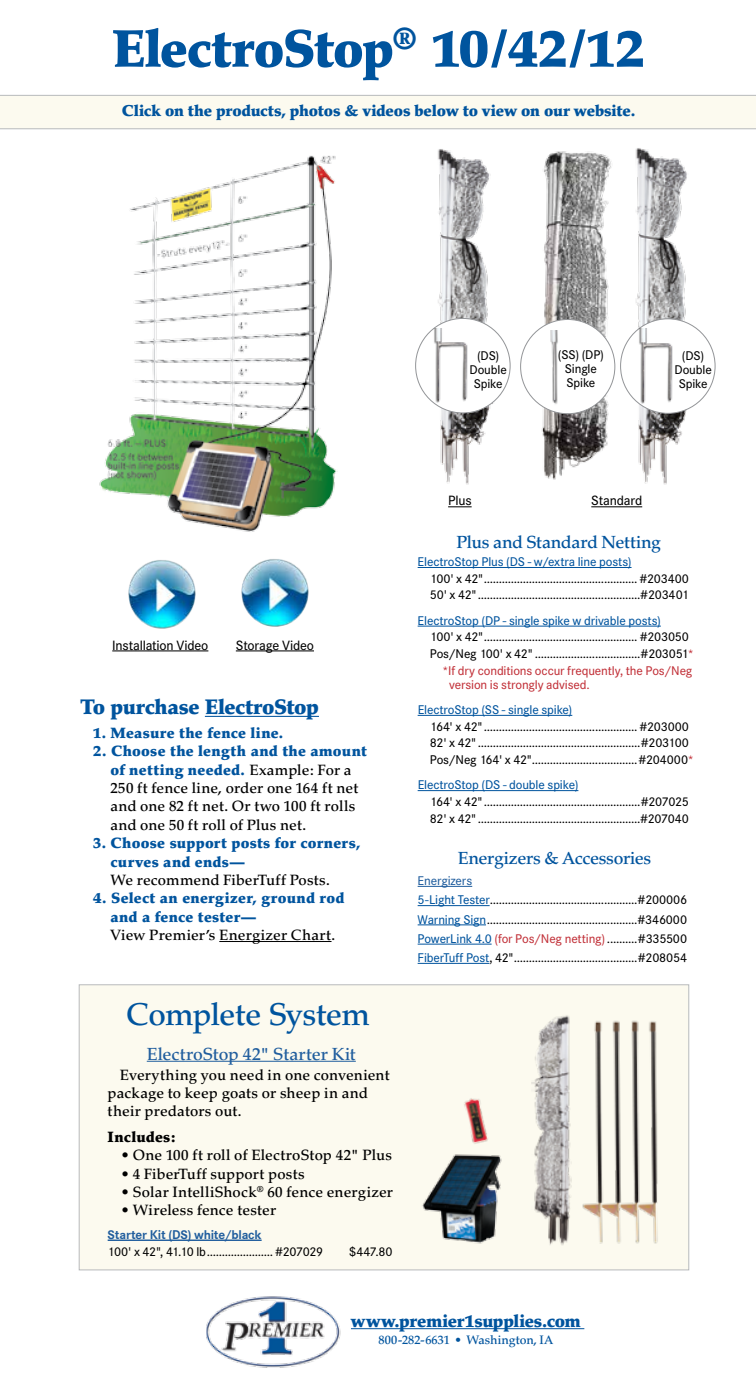
<style>
.page{position:relative;width:756px;height:1386px;background:#fff}
.page>*{position:absolute;margin:0;border:0;box-sizing:border-box;transform-origin:0 0}
.t1{font:900 52.5px "Palatino";letter-spacing:-.03em;color:#00549e}
.t2{font:500 31.5px "Palatino";letter-spacing:-.025em;color:#00549e}
.t3{font:900 21px "Palatino";letter-spacing:-.02em;color:#00549e}
.t4{font:500 17.5px "Palatino";letter-spacing:-.02em;color:#00549e}
.t5{font:900 17.5px "Palatino";letter-spacing:-.015em;color:#00549e}
.t6{font:500 17.5px "Palatino";letter-spacing:-.005em;color:#215e9e}
.t7{font:900 15.75px "Palatino";letter-spacing:-.015em;color:#00549e}
.t8{font:500 14.88px/18.4px "Palatino";letter-spacing:.01em;color:#000}
.t9{font:900 14.88px/18.4px "Palatino";letter-spacing:.015em;color:#00549e}
.t10{font:900 14.88px "Palatino";letter-spacing:.01em;color:#000}
.t11{font:500 14px "Corporate S";letter-spacing:-.015em;color:#000}
.t12{font:500 13.12px/14px "Corporate S";letter-spacing:-.015em;color:#000;text-align:center}
.t13{font:500 13.12px/16.6px "Corporate S";letter-spacing:-.035em;color:#000}
.t14{font:500 13.12px "Corporate S";letter-spacing:-.01em;color:#00549e}
.t15{font:500 13.12px "Corporate S";letter-spacing:-.01em;color:#c2323a}
.t16{font:700 13.12px "Corporate S";letter-spacing:-.01em;color:#215e9e}
.t17{font:500 12.25px "Palatino";letter-spacing:.005em;color:#00549e}
.s1{font-weight:900;color:#00549e}
.s2{color:#c2323a}
.s3{color:#215e9e}
.s4{color:#00549e}
</style>
<div class="page">
<div style="left:79px;top:984px;width:610px;height:286px;background:#fcfaef;border:1px solid #b8babc"></div>
<div style="left:0;top:95px;width:756px;height:34px;background:#fcfaef"></div>
<img style="left:635px;top:148px;width:64px;height:337px">
<img style="left:537px;top:151px;width:75px;height:329px">
<img style="left:432px;top:149px;width:68px;height:336px">
<div style="left:416px;top:318px;width:94px;height:95px;background:#fff;border-radius:50%"></div>
<img style="left:415px;top:329px;width:65px;height:92px">
<svg style="left:448px;top:506px;width:24px;height:1px"></svg>
<hr style="left:591px;top:506px;width:51px;height:1px;background:#000">
<hr style="left:112px;top:650px;width:96px;height:1px;background:#000">
<hr style="left:236px;top:650px;width:78px;height:1px;background:#000">
<img style="left:99px;top:155px;width:238px;height:377px">
<hr style="left:351px;top:1328px;width:233px;height:1px;background:#00549e">
<img style="left:582px;top:1020px;width:76px;height:224px">
<img style="left:422px;top:1154px;width:80px;height:90px">
<img style="left:464px;top:1098px;width:24px;height:46px">
<img style="left:531px;top:1015px;width:41px;height:230px">
<hr style="left:147px;top:1061px;width:209px;height:1px;background:#215e9e">
<hr style="left:108px;top:1240px;width:154px;height:1px;background:#215e9e">
<div style="left:521px;top:319px;width:94px;height:95px;background:#fff;border-radius:50%"></div>
<img style="left:520px;top:330px;width:38px;height:77px">
<div style="left:621px;top:319px;width:94px;height:94px;background:#fff;border-radius:50%"></div>
<img style="left:612px;top:329px;width:73px;height:92px">
<hr style="left:418px;top:886px;width:54px;height:1px;background:#215e9e">
<hr style="left:418px;top:905px;width:72px;height:1px;background:#00549e">
<hr style="left:418px;top:924px;width:68px;height:1px;background:#00549e">
<hr style="left:418px;top:944px;width:74px;height:1px;background:#00549e">
<hr style="left:418px;top:963px;width:71px;height:1px;background:#00549e">
<hr style="left:418px;top:567px;width:214px;height:1px;background:#00549e">
<hr style="left:418px;top:626px;width:243px;height:1px;background:#00549e">
<hr style="left:418px;top:715px;width:154px;height:1px;background:#00549e">
<hr style="left:418px;top:790px;width:160px;height:1px;background:#00549e">
<hr style="left:205px;top:716px;width:114px;height:1px;background:#00549e">
<hr style="left:219px;top:941px;width:113px;height:1px;background:#000">
<img style="left:128px;top:560px;width:68px;height:69px">
<img style="left:207px;top:1296px;width:134px;height:72px">
<img style="left:241px;top:559px;width:68px;height:68px">
<h1 class="t1" style="left:112px;top:17px;width:535px">ElectroStop<sup>®</sup> 10/42/12</h1>
<p class="t7" style="left:122px;top:101px;width:515px">Click on the products, photos &amp; videos below to view on our website.</p>
<p class="t12" style="left:470px;top:349px;width:39px">(DS)<br>Double<br>Spike</p>
<p class="t12" style="left:558px;top:348px;width:47px">(SS) (DP)<br>Single<br>Spike</p>
<p class="t12" style="left:674px;top:349px;width:39px">(DS)<br>Double<br>Spike</p>
<p class="t11" style="left:112px;top:637px;width:98px">Installation Video</p>
<p class="t11" style="left:236px;top:637px;width:80px">Storage Video</p>
<h3 class="t3" style="left:81px;top:694px;width:240px">To purchase ElectroStop</h3>
<p class="t9" style="left:93px;top:724px;width:192px">1. Measure the fence line.</p>
<p class="t8" style="left:110px;top:742px;width:258px;text-indent:-17px"><span class="s1">2. Choose the length and the amount of netting needed.</span> Example: For a 250 ft fence line, order one 164 ft net and one 82 ft net. Or two 100 ft rolls and one 50 ft roll of Plus net.</p>
<p class="t9" style="left:110px;top:834px;width:252px;text-indent:-17px">3. Choose support posts for corners, curves and ends—</p>
<p class="t8" style="left:110px;top:871px;width:221px">We recommend FiberTuff Posts.</p>
<p class="t9" style="left:110px;top:889px;width:236px;text-indent:-17px">4. Select an energizer, ground rod and a fence tester—</p>
<p class="t8" style="left:110px;top:926px;width:226px">View Premier’s Energizer Chart.</p>
<h2 class="t2" style="left:126px;top:996px;width:246px">Complete System</h2>
<h3 class="t6" style="left:147px;top:1043px;width:211px">ElectroStop 42" Starter Kit</h3>
<p class="t8" style="left:108px;top:1066px;width:283px;text-indent:12px">Everything you need in one convenient package to keep goats or sheep in and their predators out.</p>
<p class="t10" style="left:108px;top:1128px;width:69px">Includes:</p>
<p class="t8" style="left:122px;top:1146px;width:272px">• One 100 ft roll of ElectroStop 42" Plus</p>
<p class="t8" style="left:122px;top:1165px;width:185px">• 4 FiberTuff support posts</p>
<p class="t8" style="left:122px;top:1183px;width:273px">• Solar IntelliShock<sup>®</sup> 60 fence energizer</p>
<p class="t8" style="left:122px;top:1201px;width:156px">• Wireless fence tester</p>
<p class="t16" style="left:108px;top:1225px;width:155px">Starter Kit (DS) white/black</p>
<p class="t13" style="left:108px;top:1243px;width:217px">100' x 42", 41.10 lb...................... #207029</p>
<p class="t12" style="left:349px;top:1244px;width:45px">$447.80</p>
<p class="t11" style="left:448px;top:493px;width:25px">Plus</p>
<p class="t11" style="left:591px;top:493px;width:52px">Standard</p>
<h3 class="t4" style="left:456px;top:532px;width:206px">Plus and Standard Netting</h3>
<p class="t14" style="left:418px;top:554px;width:215px">ElectroStop Plus (DS - w/extra line posts)</p>
<p class="t12" style="left:430px;top:570px;width:261px;line-height:16.6px;text-align:left">100' x 42"................................................... #203400<br>50' x 42"......................................................#203401</p>
<p class="t14" style="left:418px;top:613px;width:245px">ElectroStop (DP - single spike w drivable posts)</p>
<p class="t12" style="left:430px;top:630px;width:261px">100' x 42"................................................... #203050</p>
<p class="t12" style="left:430px;top:647px;width:266px">Pos/Neg 100' x 42" ...................................#203051<span class="s2">*</span></p>
<p class="t15" style="left:442px;top:663px;width:252px">*If dry conditions occur frequently, the Pos/Neg</p>
<p class="t15" style="left:449px;top:677px;width:142px">version is strongly advised.</p>
<p class="t14" style="left:418px;top:702px;width:156px">ElectroStop (SS - single spike)</p>
<p class="t12" style="left:430px;top:718px;width:266px;line-height:16.6px;text-align:left">164' x 42"................................................... #203000<br>82' x 42"......................................................#203100<br>Pos/Neg 164' x 42"...................................#204000<span class="s2">*</span></p>
<p class="t14" style="left:418px;top:778px;width:162px">ElectroStop (DS - double spike)</p>
<p class="t13" style="left:430px;top:793px;width:261px">164' x 42"....................................................#207025<br>82' x 42"......................................................#207040</p>
<h3 class="t4" style="left:458px;top:848px;width:195px">Energizers &amp; Accessories</h3>
<p class="t12" style="left:418px;top:871px;width:271px;line-height:19.2px;text-align:left"><span class="s3">Energizers<br></span><span class="s4">5-Light Tester</span>.................................................#200006<br><span class="s4">Warning Sign</span>..................................................#346000<br><span class="s4">PowerLink 4.0</span> <span class="s2">(for Pos/Neg netting)</span>..........#335500<br><span class="s4">FiberTuff Post</span>, 42".........................................#208054</p>
<h3 class="t5" style="left:351px;top:1310px;width:231px">www.premier1supplies.com</h3>
<p class="t17" style="left:379px;top:1333px;width:176px">800-282-6631 • Washington, IA</p>
</div>
